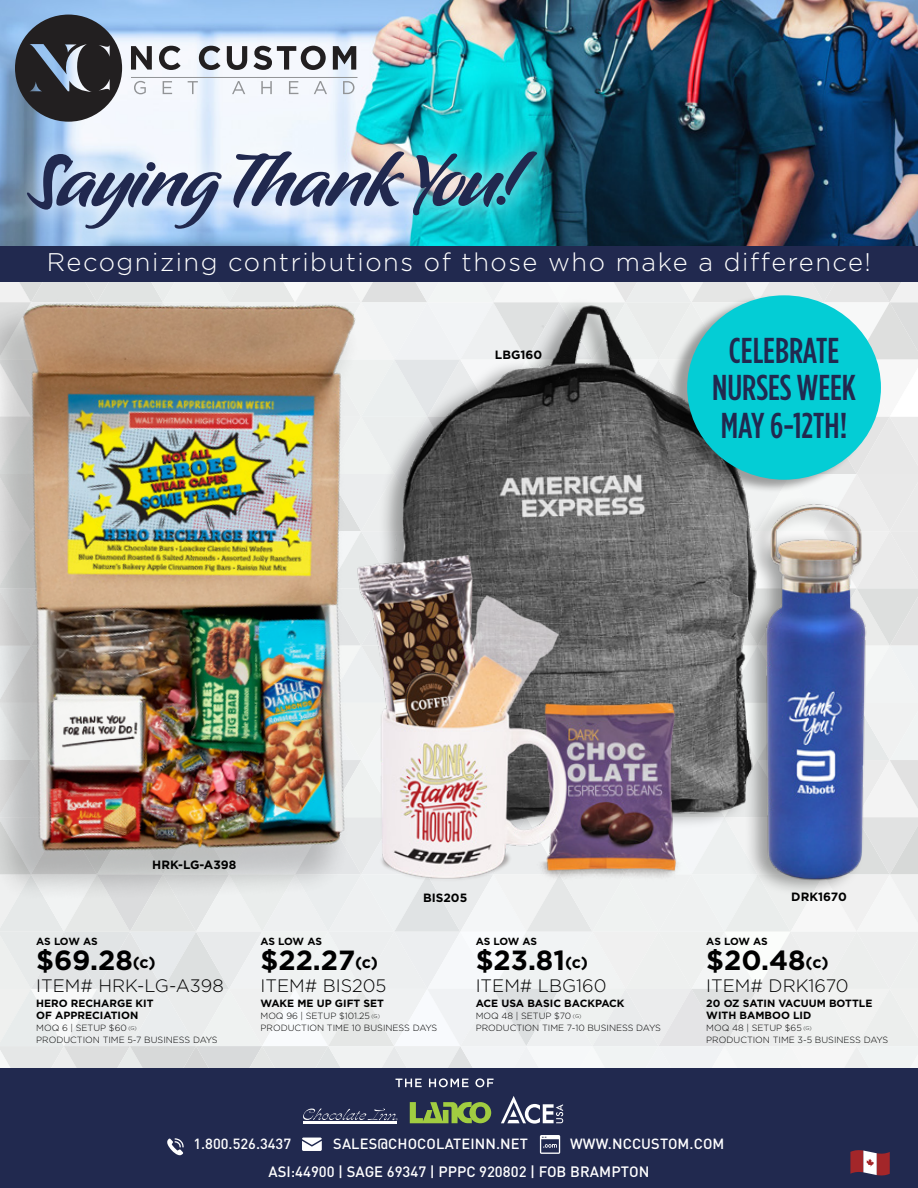
<style>
.page{position:relative;width:918px;height:1188px;background:#fff}
.page>*{position:absolute;margin:0;border:0;box-sizing:border-box;transform-origin:0 0}
.t1{font:900 90px "Pooper";letter-spacing:-.04em;color:#21294f}
.t2{font:500 36px/37.5px "Gotham Condensed";color:#21294f;text-align:center}
.t3{font:700 27.75px "Gotham";color:#000}
.t4{font:300 25.5px "Gotham";letter-spacing:.06em;color:#fff}
.t5{font:300 18px "Gotham";color:#000}
.t6{font:500 14.85px "DIN Pro";color:#fff}
.t7{font:500 14.55px "DIN Pro";letter-spacing:.01em;color:#fff}
.t8{font:700 12px "Gotham";color:#000}
.t9{font:700 10.5px/12px "Gotham";color:#000}
.t10{font:700 10.35px "Gotham";letter-spacing:-.025em;color:#000}
.t11{font:300 9px/12px "Gotham";color:#000}
.s1{font-size:16.2px}
.s2{font-size:5.25px}
</style>
<div class="page">
<img style="left:0;top:0;width:918px;height:131px">
<div style="left:0;top:1069px;width:918px;height:119px;background:#21294f"></div>
<div style="left:5px;top:128px;width:554px;height:125px;background:#fff;opacity:.88"></div>
<svg style="left:15px;top:15px;width:107px;height:107px;background:#4d535d"></svg>
<svg style="left:131px;top:46px;width:21px;height:24px"></svg>
<svg style="left:159px;top:46px;width:22px;height:24px"></svg>
<svg style="left:199px;top:46px;width:22px;height:24px"></svg>
<svg style="left:227px;top:46px;width:20px;height:24px"></svg>
<svg style="left:253px;top:46px;width:73px;height:24px"></svg>
<svg style="left:333px;top:46px;width:23px;height:24px"></svg>
<hr style="left:131px;top:77px;width:227px;height:1px;background:#929496">
<svg style="left:134px;top:81px;width:12px;height:13px"></svg>
<svg style="left:163px;top:81px;width:9px;height:13px"></svg>
<svg style="left:188px;top:81px;width:10px;height:13px"></svg>
<svg style="left:232px;top:81px;width:13px;height:13px"></svg>
<svg style="left:261px;top:81px;width:11px;height:13px"></svg>
<svg style="left:289px;top:81px;width:9px;height:13px"></svg>
<svg style="left:314px;top:81px;width:13px;height:13px"></svg>
<svg style="left:343px;top:81px;width:12px;height:13px"></svg>
<svg style="left:850px;top:1150px;width:40px;height:26px"></svg>
<svg style="left:540px;top:1135px;width:20px;height:19px"></svg>
<svg style="left:167px;top:1138px;width:17px;height:17px"></svg>
<svg style="left:302px;top:1138px;width:20px;height:13px"></svg>
<img style="left:0;top:131px;width:918px;height:993px">
<img style="left:314px;top:543px;width:373px;height:349px">
<h1 class="t1" style="left:28px;top:133px;width:509px">Saying Thank You!</h1>
<h3 class="t4" style="left:47px;top:249px;width:826px">Recognizing contributions of those who make a difference!</h3>
<h3 class="t8" style="left:495px;top:347px;width:49px">LBG160</h3>
<h2 class="t2" style="left:712px;top:330px;width:145px">CELEBRATE<br>NURSES WEEK<br>MAY 6-12TH!</h2>
<h3 class="t8" style="left:152px;top:858px;width:85px">HRK-LG-A398</h3>
<p class="t10" style="left:36px;top:935px;width:63px">AS LOW AS</p>
<h3 class="t3" style="left:36px;top:944px;width:121px">$69.28<span class="s1">(c)</span></h3>
<h3 class="t5" style="left:36px;top:975px;width:189px">ITEM# HRK-LG-A398</h3>
<p class="t9" style="left:36px;top:997px;width:119px">HERO RECHARGE KIT<br>OF APPRECIATION</p>
<p class="t11" style="left:36px;top:1021px;width:183px">MOQ 6 | SETUP $60 <span class="s2">(G)<br></span>PRODUCTION TIME 5-7 BUSINESS DAYS</p>
<h3 class="t8" style="left:423px;top:891px;width:46px">BIS205</h3>
<h3 class="t8" style="left:791px;top:889px;width:57px">DRK1670</h3>
<p class="t10" style="left:261px;top:935px;width:63px">AS LOW AS</p>
<h3 class="t3" style="left:261px;top:944px;width:119px">$22.27<span class="s1">(c)</span></h3>
<h3 class="t5" style="left:261px;top:975px;width:128px">ITEM# BIS205</h3>
<p class="t9" style="left:261px;top:997px;width:125px">WAKE ME UP GIFT SET</p>
<p class="t11" style="left:261px;top:1009px;width:178px">MOQ 96 | SETUP $101.25 <span class="s2">(G)<br></span>PRODUCTION TIME 10 BUSINESS DAYS</p>
<p class="t10" style="left:476px;top:935px;width:63px">AS LOW AS</p>
<h3 class="t3" style="left:476px;top:944px;width:114px">$23.81<span class="s1">(c)</span></h3>
<h3 class="t5" style="left:476px;top:975px;width:132px">ITEM# LBG160</h3>
<p class="t9" style="left:476px;top:997px;width:150px">ACE USA BASIC BACKPACK</p>
<p class="t11" style="left:476px;top:1009px;width:187px">MOQ 48 | SETUP $70 <span class="s2">(G)<br></span>PRODUCTION TIME 7-10 BUSINESS DAYS</p>
<p class="t10" style="left:706px;top:935px;width:63px">AS LOW AS</p>
<h3 class="t3" style="left:706px;top:944px;width:124px">$20.48<span class="s1">(c)</span></h3>
<h3 class="t5" style="left:706px;top:975px;width:144px">ITEM# DRK1670</h3>
<p class="t9" style="left:706px;top:997px;width:168px">20 OZ SATIN VACUUM BOTTLE<br>WITH BAMBOO LID</p>
<p class="t11" style="left:706px;top:1021px;width:184px">MOQ 48 | SETUP $65 <span class="s2">(G)<br></span>PRODUCTION TIME 3-5 BUSINESS DAYS</p>
<h3 class="t7" style="left:194px;top:1134px;width:99px">1.800.526.3437</h3>
<h3 class="t7" style="left:333px;top:1134px;width:196px">SALES@CHOCOLATEINN.NET</h3>
<h3 class="t7" style="left:570px;top:1134px;width:156px">WWW.NCCUSTOM.COM</h3>
<h3 class="t6" style="left:268px;top:1162px;width:383px">ASI:44900 | SAGE 69347 | PPPC 920802 | FOB BRAMPTON</h3>
</div>
